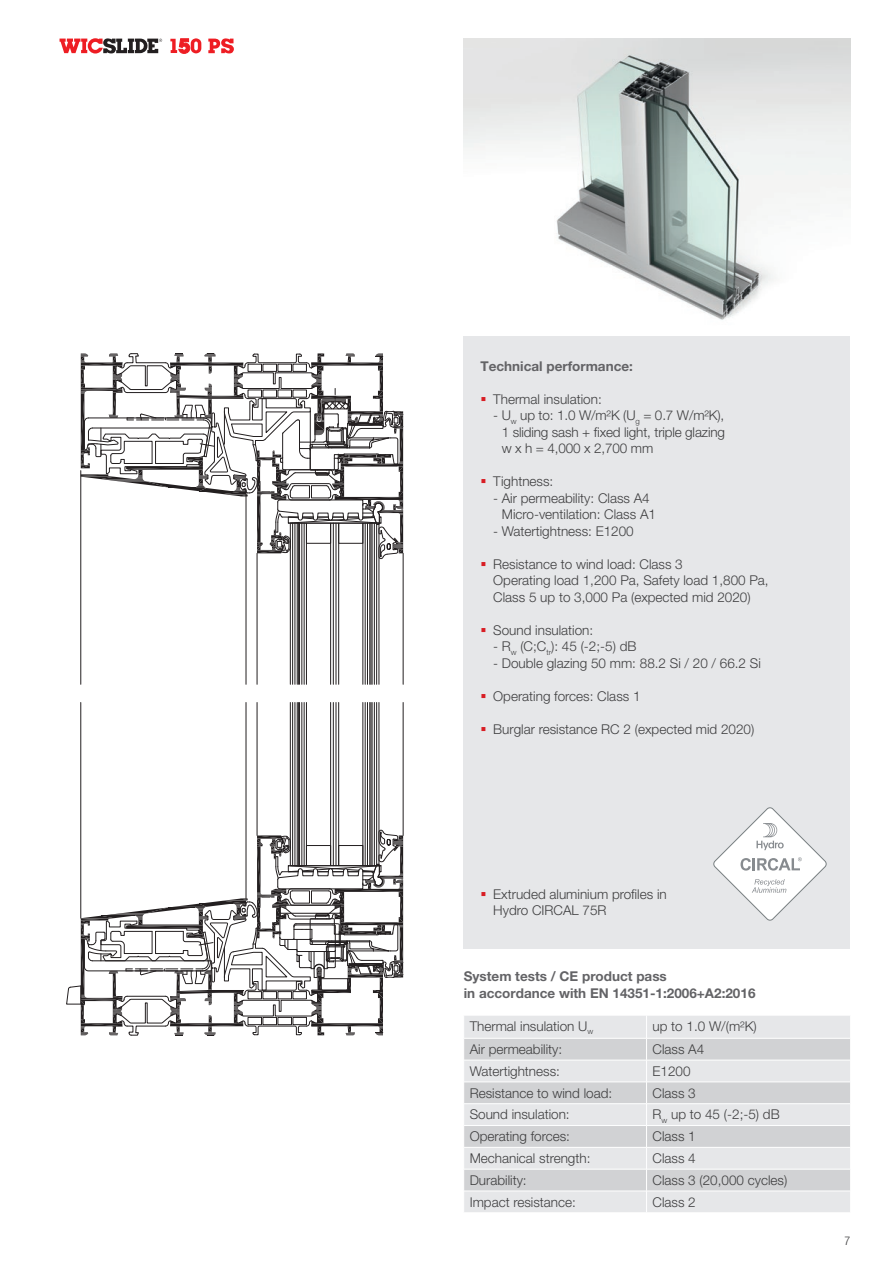
<style>
.page{position:relative;width:893px;height:1263px;background:#fff}
.page>*{position:absolute;margin:0;border:0;box-sizing:border-box;transform-origin:0 0}
.GER_table_Hel_LTPro{font:300 13.5px/16.5px "Helvetica Neue LT Pro";color:#3e3e3f}
.Head_normal_Hel_LTPr{font:700 13.5px/16.5px "Helvetica Neue LT Pro";color:#636366}
.GER_Head_normal_Hel{font:700 13.5px "Helvetica Neue LT Pro";color:#636366}
.t1{font:300 condensed 12px "Helvetica Neue LT Std";color:#3e3e3f}
</style>
<div class="page">
<svg style="left:60px;top:38px;width:141px;height:16px"></svg>
<svg style="left:208px;top:38px;width:26px;height:16px"></svg>
<div style="left:464px;top:1016px;width:386px;height:196px;background:#e6e7e9"></div>
<svg style="left:464px;top:1039px;width:386px;height:152px;background:#dadbdd"></svg>
<hr style="left:464px;top:1060px;width:182px;height:1px;background:#fff">
<hr style="left:646px;top:1060px;width:204px;height:1px;background:#fff">
<hr style="left:464px;top:1082px;width:182px;height:1px;background:#fff">
<hr style="left:646px;top:1082px;width:204px;height:1px;background:#fff">
<hr style="left:464px;top:1103px;width:182px;height:1px;background:#fff">
<hr style="left:463px;top:1038px;width:183px;height:1px;background:#fff">
<hr style="left:646px;top:1038px;width:205px;height:1px;background:#fff">
<hr style="left:646px;top:1103px;width:204px;height:1px;background:#fff">
<hr style="left:464px;top:1169px;width:182px;height:1px;background:#fff">
<hr style="left:464px;top:1191px;width:182px;height:1px;background:#fff">
<hr style="left:646px;top:1169px;width:204px;height:1px;background:#fff">
<hr style="left:646px;top:1191px;width:204px;height:1px;background:#fff">
<hr style="left:463px;top:1125px;width:183px;height:1px;background:#fff">
<hr style="left:646px;top:1125px;width:205px;height:1px;background:#fff">
<hr style="left:463px;top:1147px;width:183px;height:1px;background:#fff">
<hr style="left:646px;top:1147px;width:205px;height:1px;background:#fff">
<svg style="left:646px;top:1016px;width:1px;height:196px"></svg>
<div style="left:463px;top:336px;width:387px;height:612px;background:#e6e7e9"></div>
<svg style="left:713px;top:807px;width:114px;height:114px"></svg>
<img style="left:464px;top:38px;width:387px;height:282px">
<hr style="left:403px;top:702px;width:1px;height:133px;background:#231f20">
<hr style="left:257px;top:702px;width:1px;height:133px;background:#231f20">
<hr style="left:246px;top:702px;width:1px;height:196px;background:#231f20">
<hr style="left:81px;top:702px;width:1px;height:216px;background:#231f20">
<hr style="left:376px;top:702px;width:1px;height:164px;background:#231f20">
<hr style="left:374px;top:702px;width:1px;height:164px;background:#231f20">
<hr style="left:372px;top:702px;width:1px;height:164px;background:#231f20">
<hr style="left:369px;top:702px;width:1px;height:164px;background:#231f20">
<hr style="left:367px;top:702px;width:1px;height:164px;background:#231f20">
<hr style="left:365px;top:702px;width:1px;height:164px;background:#231f20">
<div style="left:330px;top:702px;width:9px;height:164px;border:1px solid #231f20"></div>
<hr style="left:336px;top:702px;width:1px;height:164px;background:#231f20">
<hr style="left:333px;top:702px;width:1px;height:164px;background:#231f20">
<div style="left:290px;top:702px;width:17px;height:164px;border:1px solid #231f20"></div>
<hr style="left:304px;top:702px;width:1px;height:164px;background:#231f20">
<hr style="left:302px;top:702px;width:1px;height:164px;background:#231f20">
<hr style="left:299px;top:702px;width:1px;height:164px;background:#231f20">
<hr style="left:297px;top:702px;width:1px;height:164px;background:#231f20">
<hr style="left:295px;top:702px;width:1px;height:164px;background:#231f20">
<hr style="left:292px;top:702px;width:1px;height:164px;background:#231f20">
<hr style="left:298px;top:702px;width:1px;height:164px;background:#231f20">
<hr style="left:371px;top:702px;width:1px;height:164px;background:#231f20">
<hr style="left:403px;top:553px;width:1px;height:131px;background:#231f20">
<hr style="left:257px;top:553px;width:1px;height:131px;background:#231f20">
<hr style="left:246px;top:490px;width:1px;height:194px;background:#231f20">
<hr style="left:81px;top:471px;width:1px;height:213px;background:#231f20">
<hr style="left:298px;top:523px;width:1px;height:161px;background:#231f20">
<hr style="left:371px;top:523px;width:1px;height:161px;background:#231f20">
<hr style="left:376px;top:523px;width:1px;height:161px;background:#231f20">
<hr style="left:374px;top:523px;width:1px;height:161px;background:#231f20">
<hr style="left:372px;top:523px;width:1px;height:161px;background:#231f20">
<hr style="left:369px;top:523px;width:1px;height:161px;background:#231f20">
<hr style="left:367px;top:523px;width:1px;height:161px;background:#231f20">
<hr style="left:365px;top:523px;width:1px;height:161px;background:#231f20">
<div style="left:330px;top:523px;width:9px;height:161px;border:1px solid #231f20"></div>
<hr style="left:336px;top:523px;width:1px;height:161px;background:#231f20">
<hr style="left:333px;top:523px;width:1px;height:161px;background:#231f20">
<div style="left:290px;top:523px;width:17px;height:161px;border:1px solid #231f20"></div>
<hr style="left:304px;top:523px;width:1px;height:161px;background:#231f20">
<hr style="left:302px;top:523px;width:1px;height:161px;background:#231f20">
<hr style="left:299px;top:523px;width:1px;height:161px;background:#231f20">
<hr style="left:297px;top:523px;width:1px;height:161px;background:#231f20">
<hr style="left:295px;top:523px;width:1px;height:161px;background:#231f20">
<hr style="left:292px;top:523px;width:1px;height:161px;background:#231f20">
<svg style="left:66px;top:830px;width:337px;height:206px"></svg>
<svg style="left:81px;top:353px;width:322px;height:206px"></svg>
<p class="GER_Head_normal_Hel" style="left:480px;top:358px;width:154px">Technical performance:</p>
<p class="GER_table_Hel_LTPro" style="left:493px;top:390px;width:110px">Thermal insulation:</p>
<p class="GER_table_Hel_LTPro" style="left:502px;top:407px;width:225px;text-align:justify;text-indent:-9px">- U<sub>w</sub> up to: 1.0 W/m²K (U<sub>g</sub> = 0.7 W/m²K), 1 sliding sash + fixed light, triple glazing w x h = 4,000 x 2,700 mm</p>
<p class="GER_table_Hel_LTPro" style="left:493px;top:473px;width:62px">Tightness:</p>
<p class="GER_table_Hel_LTPro" style="left:502px;top:489px;width:156px;text-indent:-9px">- Air permeability: Class A4<br>Micro-ventilation: Class A1</p>
<p class="GER_table_Hel_LTPro" style="left:493px;top:522px;width:142px">- Watertightness: E1200</p>
<p class="GER_table_Hel_LTPro" style="left:493px;top:555px;width:277px">Resistance to wind load: Class 3<br>Operating load 1,200 Pa, Safety load 1,800 Pa,<br>Class 5 up to 3,000 Pa (expected mid 2020)</p>
<p class="GER_table_Hel_LTPro" style="left:493px;top:621px;width:102px">Sound insulation:</p>
<p class="GER_table_Hel_LTPro" style="left:493px;top:638px;width:145px">- R<sub>w</sub> (C;C<sub>tr</sub>): 45 (-2;-5) dB</p>
<p class="GER_table_Hel_LTPro" style="left:493px;top:654px;width:269px">- Double glazing 50 mm: 88.2 Si / 20 / 66.2 Si</p>
<p class="GER_table_Hel_LTPro" style="left:493px;top:687px;width:149px">Operating forces: Class 1</p>
<p class="GER_table_Hel_LTPro" style="left:493px;top:720px;width:263px">Burglar resistance RC 2 (expected mid 2020)</p>
<p class="GER_table_Hel_LTPro" style="left:493px;top:885px;width:175px">Extruded aluminium profiles in<br>Hydro CIRCAL 75R</p>
<p class="Head_normal_Hel_LTPr" style="left:464px;top:968px;width:293px">System tests / CE product pass<br>in accordance with EN 14351-1:2006+A2:2016</p>
<p class="GER_table_Hel_LTPro" style="left:470px;top:1017px;width:125px">Thermal insulation U<sub>w</sub></p>
<p class="GER_table_Hel_LTPro" style="left:652px;top:1017px;width:106px">up to 1.0 W/(m²K)</p>
<p class="GER_table_Hel_LTPro" style="left:470px;top:1040px;width:94px">Air permeability:</p>
<p class="GER_table_Hel_LTPro" style="left:652px;top:1040px;width:53px">Class A4</p>
<p class="GER_table_Hel_LTPro" style="left:470px;top:1062px;width:92px">Watertightness:</p>
<p class="GER_table_Hel_LTPro" style="left:652px;top:1062px;width:40px">E1200</p>
<p class="GER_table_Hel_LTPro" style="left:470px;top:1084px;width:144px">Resistance to wind load:</p>
<p class="GER_table_Hel_LTPro" style="left:652px;top:1084px;width:45px">Class 3</p>
<p class="GER_table_Hel_LTPro" style="left:470px;top:1106px;width:102px">Sound insulation:</p>
<p class="GER_table_Hel_LTPro" style="left:652px;top:1106px;width:129px">R<sub>w</sub> up to 45 (-2;-5) dB</p>
<p class="GER_table_Hel_LTPro" style="left:470px;top:1128px;width:102px">Operating forces:</p>
<p class="GER_table_Hel_LTPro" style="left:652px;top:1128px;width:45px">Class 1</p>
<p class="GER_table_Hel_LTPro" style="left:470px;top:1149px;width:122px">Mechanical strength:</p>
<p class="GER_table_Hel_LTPro" style="left:652px;top:1149px;width:45px">Class 4</p>
<p class="GER_table_Hel_LTPro" style="left:470px;top:1171px;width:58px">Durability:</p>
<p class="GER_table_Hel_LTPro" style="left:652px;top:1171px;width:136px">Class 3 (20,000 cycles)</p>
<p class="GER_table_Hel_LTPro" style="left:470px;top:1193px;width:108px">Impact resistance:</p>
<p class="GER_table_Hel_LTPro" style="left:652px;top:1193px;width:45px">Class 2</p>
<p class="t1" style="left:845px;top:1234px;width:7px">7</p>
</div>
